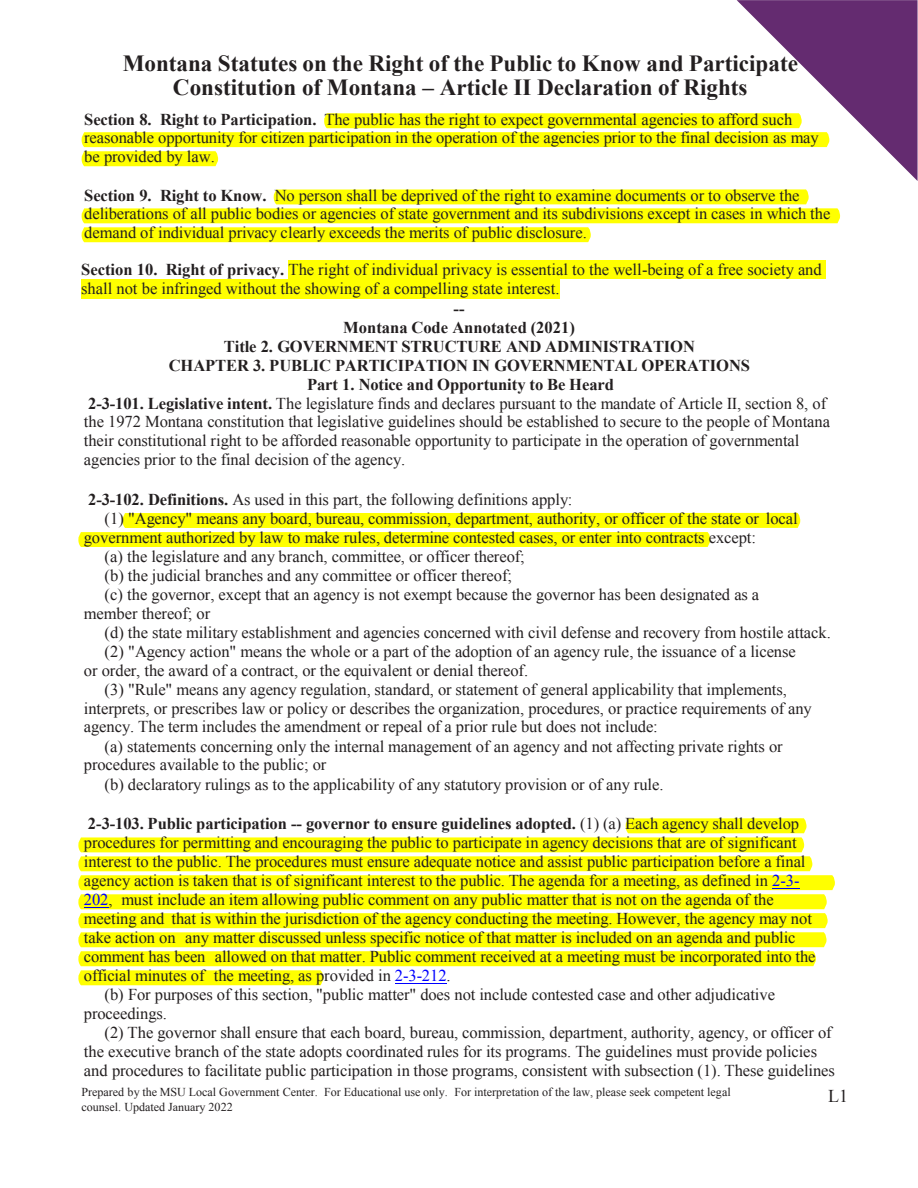
<style>
.page{position:relative;width:918px;height:1188px;background:#fff}
.page>*{position:absolute;margin:0;border:0;box-sizing:border-box;transform-origin:0 0}
.t1{font:700 23.1px/24.5px "Times New Roman";color:#231f20;text-align:center}
.t2{font:18px "Times New Roman";color:#231f20}
.t3{font:16.5px/18.6px "Times New Roman";letter-spacing:-.005em;color:#231f20}
.t4{font:700 16.5px "Times New Roman";letter-spacing:-.005em;color:#231f20}
.t5{font:12px/14.4px "Times New Roman";color:#231f20}
.s1{font-weight:700}
.s2{font-weight:400}
.s3{color:#00f}
</style>
<div class="page">
<svg style="left:78px;top:513px;width:722px;height:34px"></svg>
<div style="left:288px;top:260px;width:538px;height:19px;background:#ff0"></div>
<div style="left:81px;top:279px;width:479px;height:19px;background:#ff0"></div>
<svg style="left:78px;top:818px;width:757px;height:167px"></svg>
<hr style="left:395px;top:983px;width:52px;height:1px;background:#00f">
<img style="left:82px;top:189px;width:758px;height:53px">
<svg style="left:82px;top:0;width:836px;height:181px"></svg>
<p class="t1" style="left:123px;top:50px;width:677px">Montana Statutes on the Right of the Public to Know and Participate<br>Constitution of Montana – Article II Declaration of Rights</p>
<p class="t3" style="left:84px;top:110px;width:736px"><span class="s1">Section 8. Right to Participation.</span> The public has the right to expect governmental agencies to afford such reasonable opportunity for citizen participation in the operation of the agencies prior to the final decision as may be provided by law.</p>
<p class="t3" style="left:84px;top:186px;width:748px"><span class="s1">Section 9. Right to Know.</span> No person shall be deprived of the right to examine documents or to observe the deliberations of all public bodies or agencies of state government and its subdivisions except in cases in which the demand of individual privacy clearly exceeds the merits of public disclosure.</p>
<p class="t3" style="left:81px;top:260px;width:742px"><span class="s1">Section 10. Right of privacy.</span> The right of individual privacy is essential to the well-being of a free society and</p>
<p class="t3" style="left:81px;top:279px;width:480px">shall not be infringed without the showing of a compelling state interest.</p>
<p class="t4" style="left:454px;top:297px;width:13px">--</p>
<p class="t4" style="left:343px;top:316px;width:233px">Montana Code Annotated (2021)</p>
<p class="t4" style="left:224px;top:335px;width:473px">Title 2. GOVERNMENT STRUCTURE AND ADMINISTRATION</p>
<p class="t4" style="left:169px;top:354px;width:583px">CHAPTER 3. PUBLIC PARTICIPATION IN GOVERNMENTAL OPERATIONS</p>
<p class="t4" style="left:307px;top:373px;width:308px">Part 1. Notice and Opportunity to Be Heard</p>
<p class="t3" style="left:88px;top:393px;width:740px"><span class="s1">2-3-101. Legislative intent.</span> The legislature finds and declares pursuant to the mandate of Article II, section 8, of</p>
<p class="t3" style="left:84px;top:412px;width:748px">the 1972 Montana constitution that legislative guidelines should be established to secure to the people of Montana</p>
<p class="t3" style="left:84px;top:431px;width:717px">their constitutional right to be afforded reasonable opportunity to participate in the operation of governmental</p>
<p class="t3" style="left:84px;top:450px;width:323px">agencies prior to the final decision of the agency.</p>
<p class="t3" style="left:88px;top:490px;width:486px"><span class="s1">2-3-102. Definitions.</span> As used in this part, the following definitions apply:</p>
<p class="t3" style="left:105px;top:509px;width:695px">(1) "Agency" means any board, bureau, commission, department, authority, or officer of the state or local</p>
<p class="t3" style="left:84px;top:528px;width:674px">government authorized by law to make rules, determine contested cases, or enter into contracts except:</p>
<p class="t3" style="left:105px;top:547px;width:422px">(a) the legislature and any branch, committee, or officer thereof;</p>
<p class="t3" style="left:105px;top:566px;width:409px">(b) the judicial branches and any committee or officer thereof;</p>
<p class="t3" style="left:105px;top:585px;width:656px">(c) the governor, except that an agency is not exempt because the governor has been designated as a</p>
<p class="t3" style="left:84px;top:604px;width:128px">member thereof; or</p>
<p class="t3" style="left:105px;top:623px;width:728px">(d) the state military establishment and agencies concerned with civil defense and recovery from hostile attack.</p>
<p class="t3" style="left:105px;top:642px;width:693px">(2) "Agency action" means the whole or a part of the adoption of an agency rule, the issuance of a license</p>
<p class="t3" style="left:84px;top:661px;width:446px">or order, the award of a contract, or the equivalent or denial thereof.</p>
<p class="t3" style="left:105px;top:680px;width:684px">(3) "Rule" means any agency regulation, standard, or statement of general applicability that implements,</p>
<p class="t3" style="left:84px;top:698px;width:730px">interprets, or prescribes law or policy or describes the organization, procedures, or practice requirements of any</p>
<p class="t3" style="left:84px;top:717px;width:576px">agency. The term includes the amendment or repeal of a prior rule but does not include:</p>
<p class="t3" style="left:105px;top:736px;width:680px">(a) statements concerning only the internal management of an agency and not affecting private rights or</p>
<p class="t3" style="left:84px;top:755px;width:244px">procedures available to the public; or</p>
<p class="t3" style="left:105px;top:775px;width:561px">(b) declaratory rulings as to the applicability of any statutory provision or of any rule.</p>
<p class="t4" style="left:88px;top:812px;width:713px">2-3-103. Public participation -- governor to ensure guidelines adopted. <span class="s2">(1) (a) Each agency shall develop</span></p>
<p class="t3" style="left:84px;top:833px;width:714px">procedures for permitting and encouraging the public to participate in agency decisions that are of significant</p>
<p class="t3" style="left:84px;top:852px;width:723px">interest to the public. The procedures must ensure adequate notice and assist public participation before a final</p>
<p class="t3" style="left:84px;top:871px;width:717px">agency action is taken that is of significant interest to the public. The agenda for a meeting, as defined in <span class="s3">2-3-</span></p>
<p class="t3" style="left:84px;top:890px;width:692px"><span class="s3">202</span>, must include an item allowing public comment on any public matter that is not on the agenda of the</p>
<p class="t3" style="left:84px;top:909px;width:730px">meeting and that is within the jurisdiction of the agency conducting the meeting. However, the agency may not</p>
<p class="t3" style="left:84px;top:928px;width:713px">take action on any matter discussed unless specific notice of that matter is included on an agenda and public</p>
<p class="t3" style="left:84px;top:947px;width:733px">comment has been allowed on that matter. Public comment received at a meeting must be incorporated into the</p>
<p class="t3" style="left:84px;top:966px;width:368px">official minutes of the meeting, as provided in <span class="s3">2-3-212</span>.</p>
<p class="t3" style="left:105px;top:985px;width:672px">(b) For purposes of this section, "public matter" does not include contested case and other adjudicative</p>
<p class="t3" style="left:84px;top:1004px;width:85px">proceedings.</p>
<p class="t3" style="left:105px;top:1023px;width:729px">(2) The governor shall ensure that each board, bureau, commission, department, authority, agency, or officer of</p>
<p class="t3" style="left:84px;top:1042px;width:735px">the executive branch of the state adopts coordinated rules for its programs. The guidelines must provide policies</p>
<p class="t3" style="left:84px;top:1061px;width:753px">and procedures to facilitate public participation in those programs, consistent with subsection (1). These guidelines</p>
<p class="t5" style="left:81px;top:1085px;width:651px">Prepared by the MSU Local Government Center. For Educational use only. For interpretation of the law, please seek competent legal counsel. Updated January 2022</p>
<p class="t2" style="left:828px;top:1084px;width:21px">L1</p>
</div>
